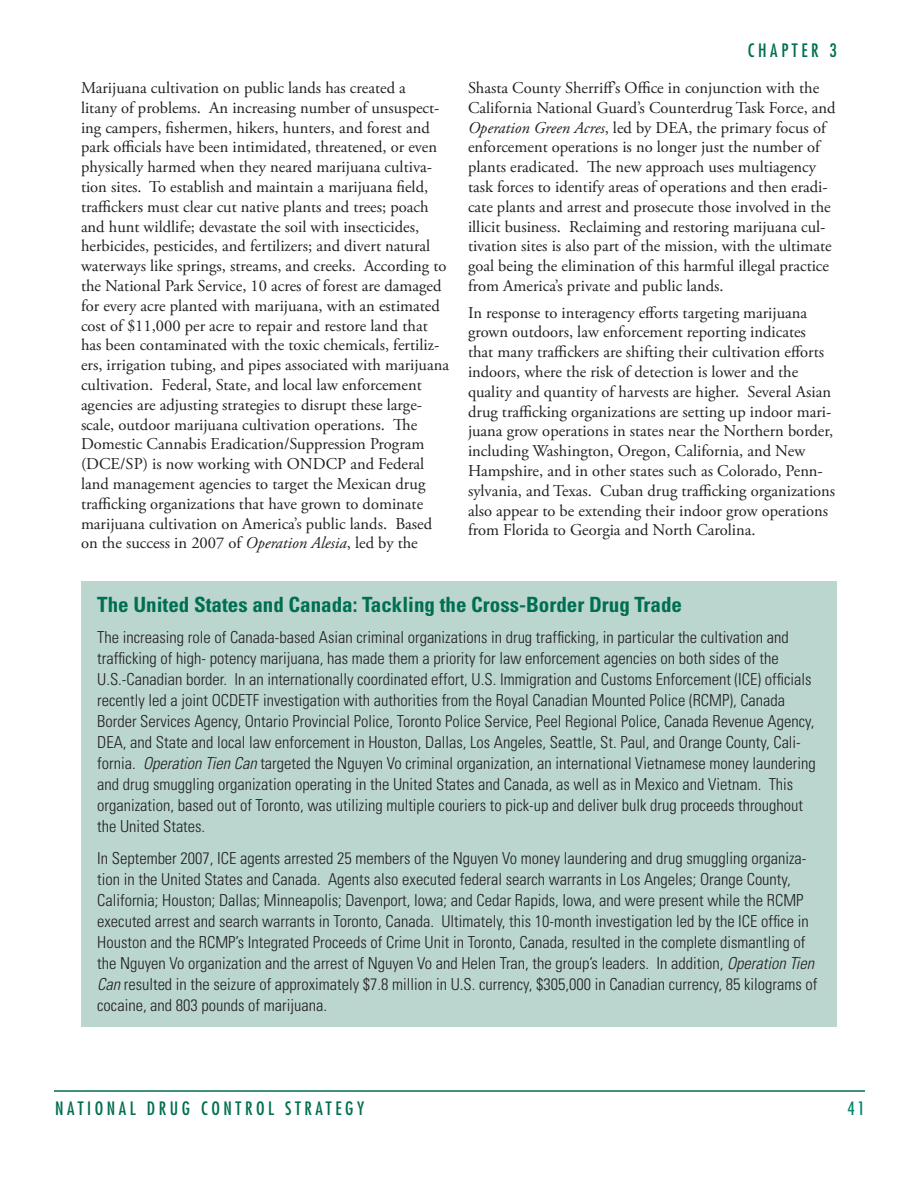
<style>
.page{position:relative;width:918px;height:1188px;background:#fff}
.page>*{position:absolute;margin:0;border:0;box-sizing:border-box;transform-origin:0 0}
.call_out_text_header{font:700 condensed 21px "Univers LT Std";color:#006e51}
.t1{font:condensed 18px "Futura Std";letter-spacing:.2em;color:#006e51}
.t2{font:500 condensed 18px "Futura";color:#028871}
.body{font:16.5px/19.8px "Adobe Garamond Pro";color:#231f20}
.call_out_text{font:300 condensed 16.5px/21px "Univers LT Std";color:#231f20}
.s1{font-style:italic}
</style>
<div class="page">
<hr style="left:54px;top:1090px;width:811px;height:2px;background:#006e51">
<div style="left:81px;top:581px;width:756px;height:445px;background:#bad6ce"></div>
<p class="t1" style="left:748px;top:39px;width:91px">CHAPTER 3</p>
<p class="body" style="left:81px;top:78px;width:370px">Marijuana cultivation on public lands has created a<br>litany of problems. An increasing number of unsuspect&shy;ing campers, fishermen, hikers, hunters, and forest and park officials have been intimidated, threatened, or even physically harmed when they neared marijuana cultiva&shy;tion sites. To establish and maintain a marijuana field, traffickers must clear cut native plants and trees; poach and hunt wildlife; devastate the soil with insecticides, herbicides, pesticides, and fertilizers; and divert natural waterways like springs, streams, and creeks. According to the National Park Service, 10 acres of forest are damaged for every acre planted with marijuana, with an estimated cost of $11,000 per acre to repair and restore land that has been contaminated with the toxic chemicals, fertiliz&shy;ers, irrigation tubing, and pipes associated with marijuana cultivation. Federal, State, and local law enforcement agencies are adjusting strategies to disrupt these large&shy;scale, outdoor marijuana cultivation operations. The Domestic Cannabis Eradication/Suppression Program (DCE/SP) is now working with ONDCP and Federal land management agencies to target the Mexican drug trafficking organizations that have grown to dominate marijuana cultivation on America’s public lands. Based on the success in 2007 of <span class="s1">Operation Alesia</span>, led by the</p>
<p class="body" style="left:468px;top:78px;width:369px">Shasta County Sherriff’s Office in conjunction with the California National Guard’s Counterdrug Task Force, and <span class="s1">Operation Green Acres</span>, led by DEA, the primary focus of enforcement operations is no longer just the number of plants eradicated. The new approach uses multiagency task forces to identify areas of operations and then eradi&shy;cate plants and arrest and prosecute those involved in the illicit business. Reclaiming and restoring marijuana cul&shy;tivation sites is also part of the mission, with the ultimate goal being the elimination of this harmful illegal practice from America’s private and public lands.</p>
<p class="body" style="left:468px;top:303px;width:369px">In response to interagency efforts targeting marijuana grown outdoors, law enforcement reporting indicates that many traffickers are shifting their cultivation efforts indoors, where the risk of detection is lower and the quality and quantity of harvests are higher. Several Asian drug trafficking organizations are setting up indoor mari&shy;juana grow operations in states near the Northern border, including Washington, Oregon, California, and New Hampshire, and in other states such as Colorado, Penn&shy;sylvania, and Texas. Cuban drug trafficking organizations also appear to be extending their indoor grow operations from Florida to Georgia and North Carolina.</p>
<p class="call_out_text_header" style="left:97px;top:591px;width:586px">The United States and Canada: Tackling the Cross-Border Drug Trade</p>
<p class="call_out_text" style="left:97px;top:627px;width:720px">The increasing role of Canada-based Asian criminal organizations in drug trafficking, in particular the cultivation and trafficking of high- potency marijuana, has made them a priority for law enforcement agencies on both sides of the U.S.-Canadian border. In an internationally coordinated effort, U.S. Immigration and Customs Enforcement (ICE) officials recently led a joint OCDETF investigation with authorities from the Royal Canadian Mounted Police (RCMP), Canada Border Services Agency, Ontario Provincial Police, Toronto Police Service, Peel Regional Police, Canada Revenue Agency, DEA, and State and local law enforcement in Houston, Dallas, Los Angeles, Seattle, St. Paul, and Orange County, Cali&shy;fornia. <span class="s1">Operation Tien Can</span> targeted the Nguyen Vo criminal organization, an international Vietnamese money laundering and drug smuggling organization operating in the United States and Canada, as well as in Mexico and Vietnam. This organization, based out of Toronto, was utilizing multiple couriers to pick-up and deliver bulk drug proceeds throughout the United States.</p>
<p class="call_out_text" style="left:97px;top:848px;width:722px">In September 2007, ICE agents arrested 25 members of the Nguyen Vo money laundering and drug smuggling organiza&shy;tion in the United States and Canada. Agents also executed federal search warrants in Los Angeles; Orange County, California; Houston; Dallas; Minneapolis; Davenport, Iowa; and Cedar Rapids, Iowa, and were present while the RCMP executed arrest and search warrants in Toronto, Canada. Ultimately, this 10-month investigation led by the ICE office in Houston and the RCMP’s Integrated Proceeds of Crime Unit in Toronto, Canada, resulted in the complete dismantling of the Nguyen Vo organization and the arrest of Nguyen Vo and Helen Tran, the group’s leaders. In addition, <span class="s1">Operation Tien Can</span> resulted in the seizure of approximately $7.8 million in U.S. currency, $305,000 in Canadian currency, 85 kilograms of cocaine, and 803 pounds of marijuana.</p>
<p class="t1" style="left:55px;top:1097px;width:310px">NATIONAL DRUG CONTROL STRATEGY</p>
<p class="t2" style="left:847px;top:1096px;width:19px">41</p>
</div>
